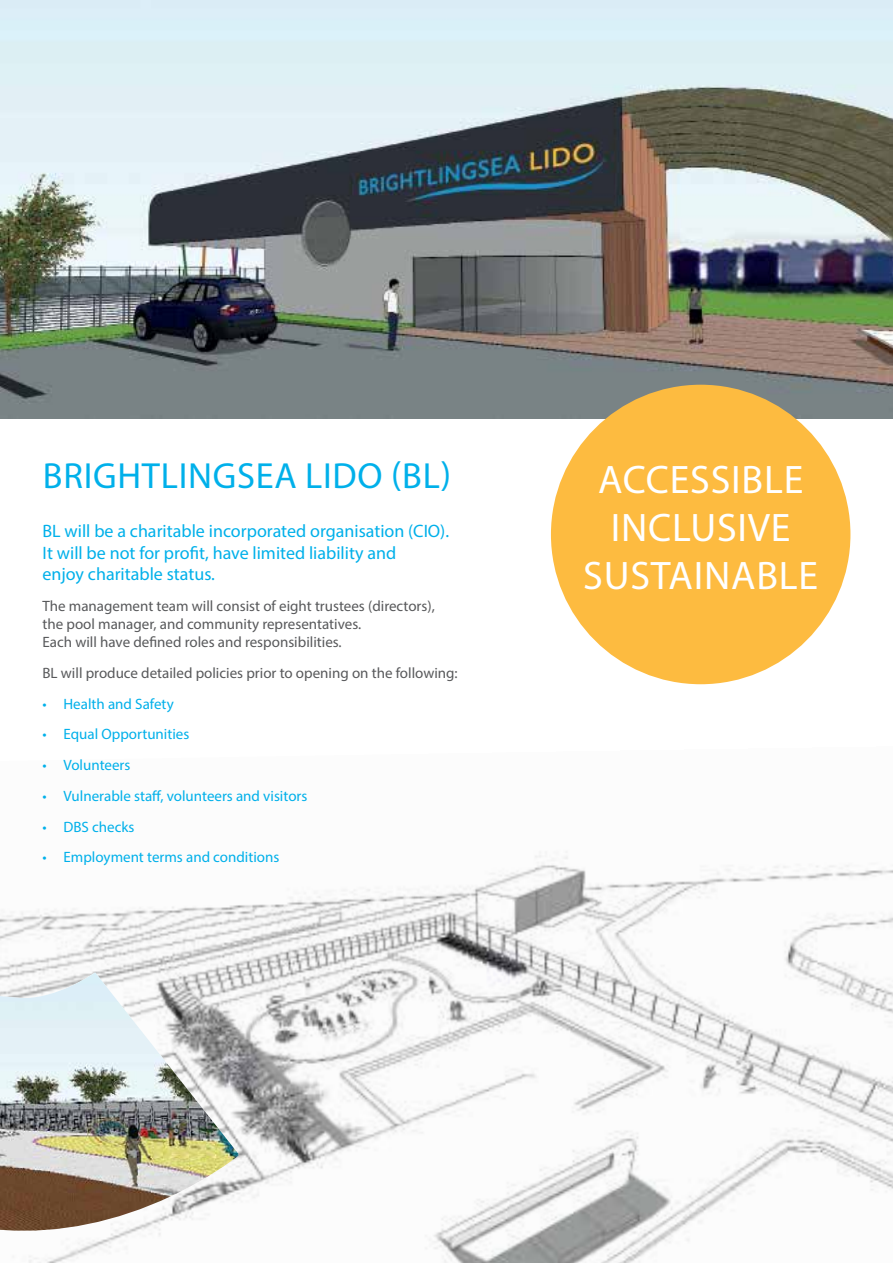
<style>
.page{position:relative;width:893px;height:1263px;background:#fff}
.page>*{position:absolute;margin:0;border:0;box-sizing:border-box;transform-origin:0 0}
.t1{font:39.9px/48px "Myriad Pro";letter-spacing:.02em;color:#fff;text-align:center}
.t2{font:36.45px "Myriad Pro";letter-spacing:.02em;color:#00b0ea}
.t3{font:18px/21.6px "Myriad Pro";color:#00b0ea}
.t4{font:15px/18px "Myriad Pro";color:#58595b}
.t5{font:15px "Myriad Pro";color:#00b0ea}
</style>
<div class="page">
<img style="left:0;top:851px;width:893px;height:412px">
<img style="left:0;top:0;width:893px;height:419px">
<div style="left:551px;top:385px;width:299px;height:299px;background:#fdbb40;border-radius:50%"></div>
<img style="left:0;top:972px;width:239px;height:262px">
<h2 class="t2" style="left:43px;top:453px;width:410px">BRIGHTLINGSEA LIDO (BL)</h2>
<h1 class="t1" style="left:583px;top:455px;width:236px">ACCESSIBLE<br>INCLUSIVE<br>SUSTAINABLE</h1>
<p class="t3" style="left:43px;top:520px;width:408px">BL will be a charitable incorporated organisation (CIO).<br>It will be not for profit, have limited liability and<br>enjoy charitable status.</p>
<p class="t4" style="left:43px;top:597px;width:394px">The management team will consist of eight trustees (directors), the pool manager, and community representatives.<br>Each will have defined roles and responsibilities.</p>
<p class="t4" style="left:43px;top:663px;width:417px">BL will produce detailed policies prior to opening on the following:</p>
<p class="t5" style="left:43px;top:694px;width:133px">• Health and Safety</p>
<p class="t5" style="left:43px;top:725px;width:148px">• Equal Opportunities</p>
<p class="t5" style="left:43px;top:756px;width:89px">• Volunteers</p>
<p class="t5" style="left:43px;top:786px;width:266px">• Vulnerable staff, volunteers and visitors</p>
<p class="t5" style="left:43px;top:817px;width:93px">• DBS checks</p>
<p class="t5" style="left:43px;top:848px;width:238px">• Employment terms and conditions</p>
</div>
